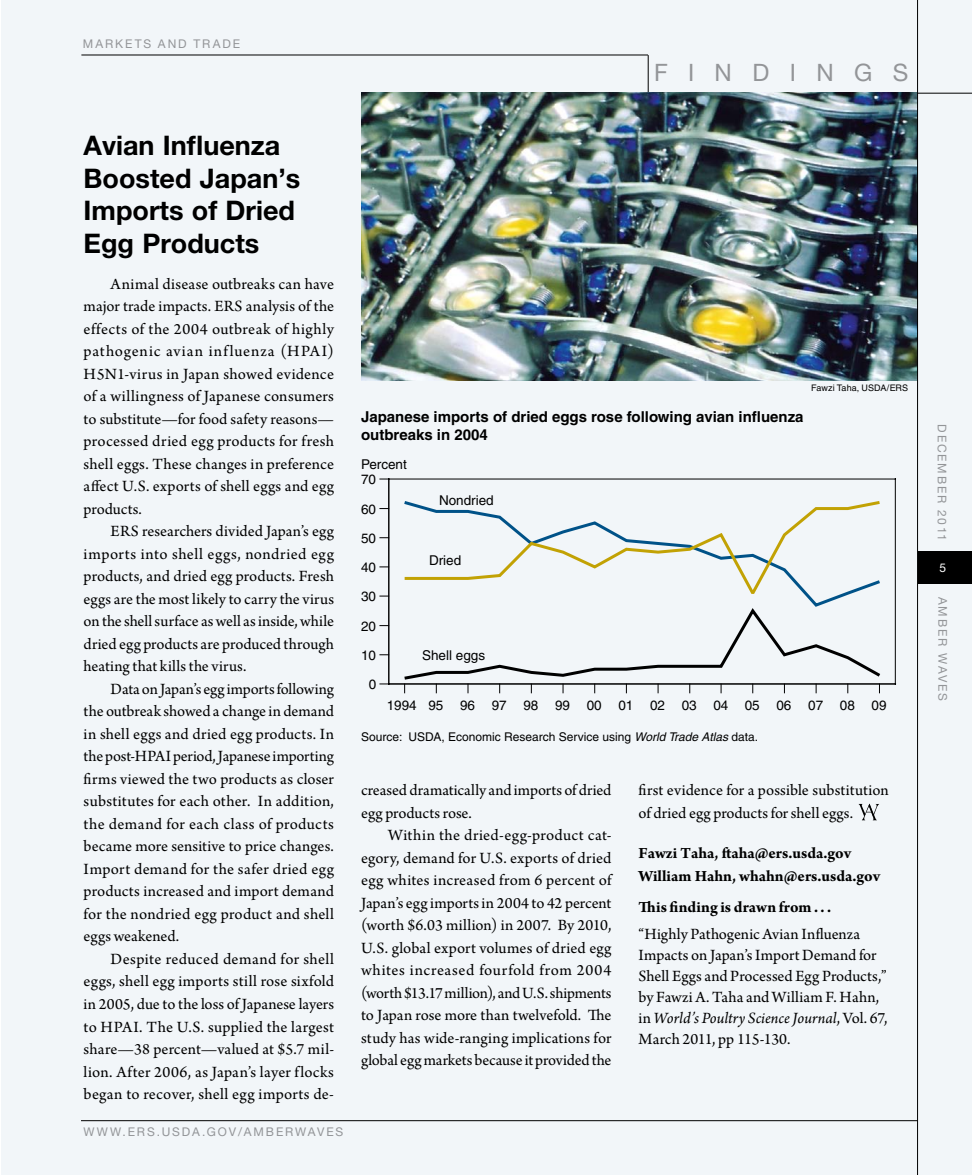
<style>
.page{position:relative;width:972px;height:1175px;background:#fff}
.page>*{position:absolute;margin:0;border:0;box-sizing:border-box;transform-origin:0 0}
.t1{font:700 27px/32.4px "Helvetica Neue";color:#000}
.t2{font:24px "Helvetica Neue";color:#939598}
.t3{font:16.5px/22.5px "Arno Pro";letter-spacing:.005em;color:#000;text-align:justify}
.t4{font:700 16.5px/22.5px "Arno Pro";color:#000}
.t5{font:700 15px/18px "Helvetica";color:#000}
.t6{font:13.5px "Helvetica";color:#000}
.t7{font:12px "Helvetica Neue";letter-spacing:.15em;color:#939598}
.t8{font:12px "Helvetica";color:#000}
.t9{font:12px "Helvetica Neue";color:#fff}
.t10{font:9px "Helvetica";color:#000}
.s1{font-style:italic}
</style>
<div class="page">
<div style="left:2px;top:0;width:970px;height:1174px;background:#f2f6f9"></div>
<div style="left:918px;top:551px;width:54px;height:33px;background:#000"></div>
<hr style="left:81px;top:1120px;width:837px;height:1px;background:#000">
<hr style="left:648px;top:55px;width:1px;height:39px;background:#000">
<hr style="left:648px;top:93px;width:324px;height:1px;background:#000">
<hr style="left:81px;top:55px;width:567px;height:1px;background:#000">
<svg style="left:859px;top:803px;width:20px;height:17px"></svg>
<img style="left:361px;top:93px;width:556px;height:287px">
<hr style="left:895px;top:478px;width:1px;height:206px;background:#000">
<hr style="left:388px;top:478px;width:508px;height:1px;background:#000">
<hr style="left:388px;top:683px;width:508px;height:1px;background:#000">
<svg style="left:729px;top:501px;width:151px;height:98px"></svg>
<svg style="left:729px;top:605px;width:155px;height:88px"></svg>
<hr style="left:917px;top:0;width:1px;height:1174px;background:#000">
<img style="left:361px;top:345px;width:368px;height:349px">
<p class="t7" style="left:83px;top:37px;width:11px">MAR</p>
<p class="t7" style="left:115px;top:37px;width:20px">KETS</p>
<p class="t7" style="left:158px;top:37px;width:11px">AND</p>
<p class="t7" style="left:193px;top:37px;width:11px">TRADE</p>
<h2 class="t2" style="left:654px;top:58px;width:66px">F INDINGS</h2>
<h1 class="t1" style="left:84px;top:129px;width:218px">Avian Influenza<br>Boosted Japan’s<br>Imports of Dried<br>Egg Products</h1>
<p class="t3" style="left:84px;top:273px;width:252px;text-indent:27px">Animal disease outbreaks can have major trade impacts. ERS analysis of the effects of the 2004 outbreak of highly pathogenic avian influenza (HPAI)<br>H5N1-virus in Japan showed evidence of a willingness of Japanese consumers to substitute—for food safety reasons— processed dried egg products for fresh shell eggs. These changes in preference affect U.S. exports of shell eggs and egg products.</p>
<p class="t3" style="left:84px;top:521px;width:252px;text-indent:27px">ERS researchers divided Japan’s egg imports into shell eggs, nondried egg products, and dried egg products. Fresh eggs are the most likely to carry the virus on the shell surface as well as inside, while dried egg products are produced through heating that kills the virus.</p>
<p class="t3" style="left:84px;top:678px;width:252px;text-indent:27px">Data on Japan’s egg imports following the outbreak showed a change in demand in shell eggs and dried egg products. In the post-HPAI period, Japanese importing firms viewed the two products as closer substitutes for each other. In addition, the demand for each class of products became more sensitive to price changes.<br>Import demand for the safer dried egg products increased and import demand for the nondried egg product and shell eggs weakened.</p>
<p class="t3" style="left:84px;top:948px;width:252px;text-indent:27px">Despite reduced demand for shell eggs, shell egg imports still rose sixfold in 2005, due to the loss of Japanese layers to HPAI. The U.S. supplied the largest share—38 percent—valued at $5.7 mil&shy;lion. After 2006, as Japan’s layer flocks began to recover, shell egg imports de-</p>
<p class="t7" style="left:83px;top:1124px;width:14px">WWW</p>
<p class="t7" style="left:123px;top:1124px;width:15px">.ERS</p>
<p class="t7" style="left:157px;top:1124px;width:16px">.USDA</p>
<p class="t7" style="left:202px;top:1124px;width:16px">.GOV</p>
<p class="t7" style="left:238px;top:1124px;width:17px">/AMBERWAVES</p>
<p class="t5" style="left:361px;top:408px;width:444px">Japanese imports of dried eggs rose following avian influenza outbreaks in 2004</p>
<p class="t6" style="left:361px;top:456px;width:47px">Percent</p>
<p class="t6" style="left:361px;top:471px;width:17px">70</p>
<p class="t6" style="left:361px;top:501px;width:17px">60</p>
<p class="t6" style="left:361px;top:530px;width:17px">50</p>
<p class="t6" style="left:361px;top:559px;width:17px">40</p>
<p class="t6" style="left:361px;top:588px;width:17px">30</p>
<p class="t6" style="left:361px;top:618px;width:17px">20</p>
<p class="t6" style="left:361px;top:647px;width:17px">10</p>
<p class="t6" style="left:369px;top:676px;width:9px">0</p>
<p class="t6" style="left:439px;top:492px;width:56px">Nondried</p>
<p class="t6" style="left:429px;top:552px;width:34px">Dried</p>
<p class="t6" style="left:422px;top:647px;width:65px">Shell eggs</p>
<p class="t10" style="left:811px;top:383px;width:58px">Fawzi Taha, USD</p>
<p class="t10" style="left:880px;top:383px;width:17px">A/ERS</p>
<p class="t6" style="left:387px;top:697px;width:501px">1994 95 96 97 98 99 00 01 02 03 04 05 06 07 08 09</p>
<p class="t8" style="left:361px;top:729px;width:399px">Source: USDA, Economic Research Service using <span class="s1">World Trade Atlas</span> data.</p>
<p class="t3" style="left:361px;top:780px;width:252px">creased dramatically and imports of dried egg products rose.</p>
<p class="t3" style="left:361px;top:825px;width:252px;text-indent:27px">Within the dried-egg-product cat&shy;egory, demand for U.S. exports of dried egg whites increased from 6 percent of Japan’s egg imports in 2004 to 42 percent (worth $6.03 million) in 2007. By 2010, U.S. global export volumes of dried egg whites increased fourfold from 2004 (worth $13.17 million), and U.S. shipments to Japan rose more than twelvefold. The study has wide-ranging implications for global egg markets because it provided the</p>
<p class="t3" style="left:639px;top:780px;width:252px">first evidence for a possible substitution of dried egg products for shell eggs.</p>
<p class="t4" style="left:639px;top:843px;width:243px">Fawzi Taha, ftaha@ers.usda.gov<br>William Hahn, whahn@ers.usda.gov</p>
<p class="t4" style="left:639px;top:897px;width:194px">This finding is drawn from . . .</p>
<p class="t3" style="left:639px;top:924px;width:250px;line-height:21px;text-align:left">“Highly Pathogenic Avian Influenza Impacts on Japan’s Import Demand for Shell Eggs and Processed Egg Products,” by Fawzi A. Taha and William F. Hahn, in <span class="s1">World’s Poultry Science Journal</span>, Vol. 67, March 2011, pp 115-130.</p>
<p class="t7" style="left:949px;top:424px;width:118px;rotate:90deg">DECEMBER 2011</p>
<p class="t9" style="left:940px;top:560px;width:8px">5</p>
<p class="t7" style="left:950px;top:596px;width:106px;rotate:90deg">AMBER WAVES</p>
</div>
